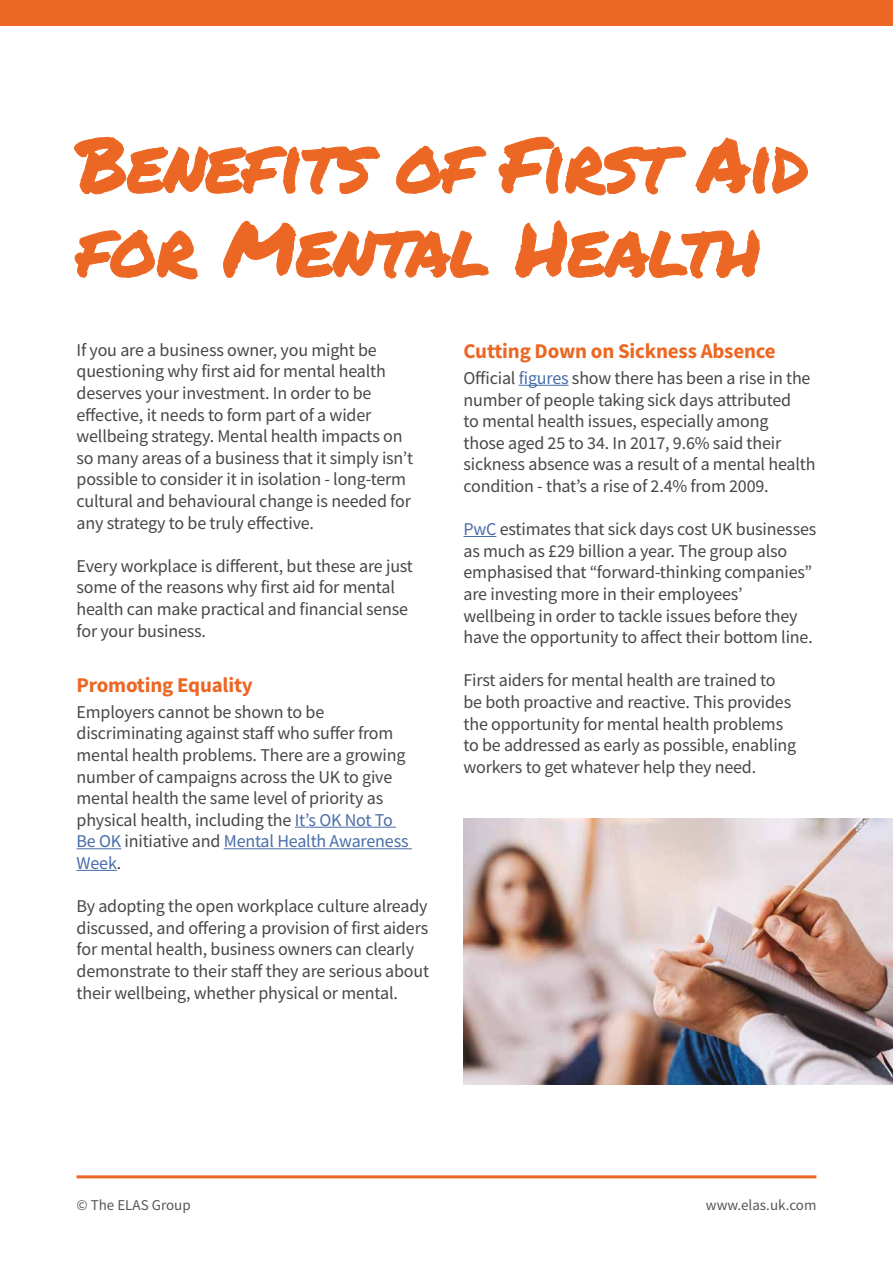
<style>
.page{position:relative;width:893px;height:1263px;background:#fff}
.page>*{position:absolute;margin:0;border:0;box-sizing:border-box;transform-origin:0 0}
.t1{font:75px/84px "Permanent Marker";letter-spacing:-.02em;color:#ec6723}
.t2{font:700 21px "Source Sans Pro";letter-spacing:-.01em;color:#ec6723}
.t3{font:18px/21.6px "Source Sans Pro";letter-spacing:-.01em;color:#474746}
.t4{font:15px "Source Sans Pro";color:#575756}
.s1{color:#486da9}
</style>
<div class="page">
<hr style="left:77px;top:1175px;width:739px;height:3px;background:#ec6723">
<div style="left:0;top:0;width:893px;height:26px;background:#ec6723"></div>
<hr style="left:295px;top:827px;width:101px;height:1px;background:#486da9">
<hr style="left:77px;top:848px;width:44px;height:1px;background:#486da9">
<hr style="left:224px;top:848px;width:188px;height:1px;background:#486da9">
<hr style="left:77px;top:870px;width:40px;height:1px;background:#486da9">
<hr style="left:519px;top:385px;width:50px;height:1px;background:#486da9">
<hr style="left:463px;top:536px;width:33px;height:1px;background:#486da9">
<svg style="left:73px;top:136px;width:307px;height:59px"></svg>
<svg style="left:396px;top:145px;width:90px;height:49px"></svg>
<svg style="left:498px;top:136px;width:188px;height:60px"></svg>
<svg style="left:695px;top:137px;width:113px;height:57px"></svg>
<svg style="left:74px;top:229px;width:125px;height:51px"></svg>
<svg style="left:223px;top:220px;width:266px;height:59px"></svg>
<svg style="left:514px;top:220px;width:246px;height:59px"></svg>
<img style="left:463px;top:819px;width:430px;height:265px">
<h1 class="t1" style="left:77px;top:121px;width:733px">Benefits of First Aid for Mental Health</h1>
<p class="t3" style="left:77px;top:339px;width:338px">If you are a business owner, you might be questioning why first aid for mental health deserves your investment. In order to be effective, it needs to form part of a wider wellbeing strategy. Mental health impacts on so many areas of a business that it simply isn’t possible to consider it in isolation - long-term cultural and behavioural change is needed for any strategy to be truly effective.</p>
<p class="t3" style="left:77px;top:555px;width:338px">Every workplace is different, but these are just some of the reasons why first aid for mental health can make practical and financial sense for your business.</p>
<p class="t2" style="left:77px;top:671px;width:178px">Promoting Equality</p>
<p class="t3" style="left:77px;top:701px;width:334px">Employers cannot be shown to be discriminating against staff who suffer from mental health problems. There are a growing number of campaigns across the UK to give mental health the same level of priority as physical health, including the <span class="s1">It’s OK Not To Be OK</span> initiative and <span class="s1">Mental Health Awareness Week</span>.</p>
<p class="t3" style="left:77px;top:895px;width:354px">By adopting the open workplace culture already discussed, and offering a provision of first aiders for mental health, business owners can clearly demonstrate to their staff they are serious about their wellbeing, whether physical or mental.</p>
<p class="t2" style="left:463px;top:337px;width:314px">Cutting Down on Sickness Absence</p>
<p class="t3" style="left:463px;top:367px;width:353px">Official <span class="s1">figures</span> show there has been a rise in the number of people taking sick days attributed<br>to mental health issues, especially among<br>those aged 25 to 34. In 2017, 9.6% said their sickness absence was a result of a mental health condition - that’s a rise of 2.4% from 2009.</p>
<p class="t3" style="left:463px;top:518px;width:354px"><span class="s1">PwC</span> estimates that sick days cost UK businesses as much as £29 billion a year. The group also emphasised that “forward-thinking companies” are investing more in their employees’ wellbeing in order to tackle issues before they have the opportunity to affect their bottom line.</p>
<p class="t3" style="left:463px;top:669px;width:334px">First aiders for mental health are trained to be both proactive and reactive. This provides the opportunity for mental health problems to be addressed as early as possible, enabling workers to get whatever help they need.</p>
<p class="t4" style="left:77px;top:1196px;width:116px">© The ELAS Group</p>
<p class="t4" style="left:706px;top:1196px;width:112px">www.elas.uk.com</p>
</div>
